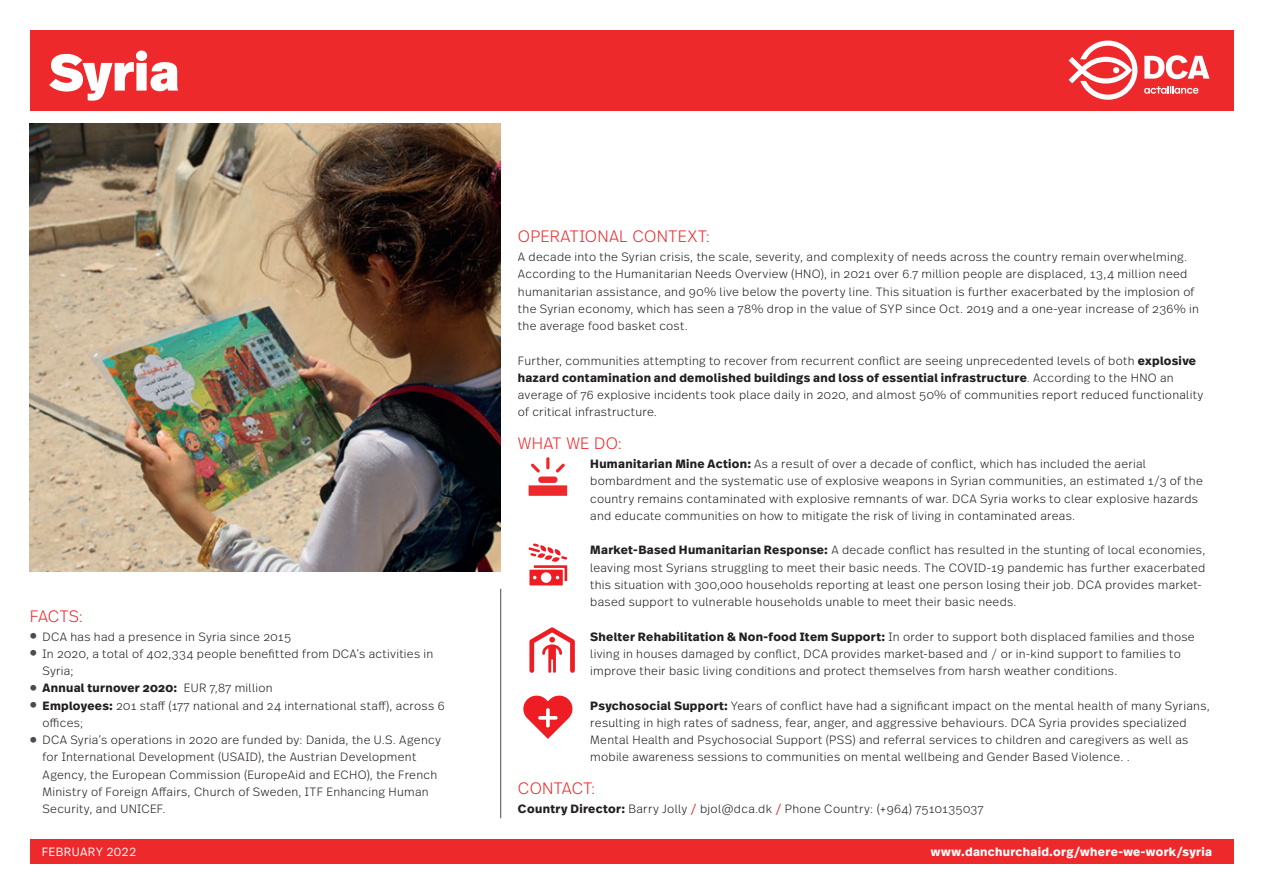
<style>
.page{position:relative;width:1263px;height:893px;background:#fff}
.page>*{position:absolute;margin:0;border:0;box-sizing:border-box;transform-origin:0 0}
.t1{font:900 51px "Real Text OT";letter-spacing:.005em;color:#fff}
.t2{font:300 16.5px "Real Text OT";letter-spacing:.01em;color:#ee292c}
.t3{font:300 12px/17.2px "Real Text OT";letter-spacing:.025em;color:#231f20}
.t4{font:700 12px "Real Text OT";letter-spacing:.025em;color:#fff}
.t5{font:700 12px "Real Text OT";letter-spacing:.025em;color:#231f20}
.t6{font:300 12px "Real Text OT";letter-spacing:.02em;color:#fff}
.s1{color:#464b54}
.s2{font-weight:300;color:#464b54}
.s3{font-weight:300}
.s4{font-weight:700}
.s5{font-weight:400;color:#ee292c}
</style>
<div class="page">
<div style="left:30px;top:30px;width:1203px;height:81px;background:#ee292c"></div>
<svg style="left:1144px;top:86px;width:54px;height:8px"></svg>
<svg style="left:1068px;top:41px;width:69px;height:59px"></svg>
<svg style="left:1144px;top:55px;width:65px;height:24px"></svg>
<hr style="left:500px;top:589px;width:1px;height:229px;background:#464b54">
<div style="left:30px;top:839px;width:1203px;height:24px;background:#ee292c"></div>
<img style="left:30px;top:123px;width:471px;height:449px">
<div style="left:538px;top:476px;width:19px;height:7px;background:#ee292c;border-radius:3px"></div>
<svg style="left:546px;top:457px;width:3px;height:12px"></svg>
<svg style="left:556px;top:463px;width:9px;height:9px"></svg>
<svg style="left:531px;top:463px;width:9px;height:9px"></svg>
<div style="left:529px;top:485px;width:38px;height:11px;background:#ee292c"></div>
<svg style="left:529px;top:543px;width:38px;height:42px"></svg>
<svg style="left:529px;top:627px;width:46px;height:46px"></svg>
<svg style="left:523px;top:696px;width:49px;height:43px"></svg>
<svg style="left:538px;top:716px;width:19px;height:4px"></svg>
<svg style="left:546px;top:708px;width:4px;height:19px"></svg>
<h1 class="t1" style="left:49px;top:38px;width:132px">Syria</h1>
<h2 class="t2" style="left:30px;top:606px;width:55px">FACTS:</h2>
<p class="t3" style="left:30px;top:628px;width:263px"><span class="s1">●</span> DCA has had a presence in Syria since 2015</p>
<p class="t3" style="left:43px;top:645px;width:392px;text-indent:-13px"><span class="s1">●</span> In 2020, a total of 402,334 people benefitted from DCA’s activities in<br>Syria;</p>
<p class="t5" style="left:30px;top:680px;width:244px"><span class="s2">●</span> Annual turnover 2020: <span class="s3">EUR 7,87 million</span></p>
<p class="t3" style="left:43px;top:697px;width:404px;text-indent:-13px"><span class="s1">●</span> <span class="s4">Employees:</span> 201 staff (177 national and 24 international staff), across 6 offices;</p>
<p class="t3" style="left:43px;top:731px;width:400px;text-indent:-13px"><span class="s1">●</span> DCA Syria’s operations in 2020 are funded by: Danida, the U.S. Agency for International Development (USAID), the Austrian Development Agency, the European Commission (EuropeAid and ECHO), the French Ministry of Foreign Affairs, Church of Sweden, ITF Enhancing Human Security, and UNICEF.</p>
<h2 class="t2" style="left:518px;top:226px;width:194px">OPERATIONAL CONTEXT:</h2>
<p class="t3" style="left:518px;top:248px;width:683px">A decade into the Syrian crisis, the scale, severity, and complexity of needs across the country remain overwhelming.<br>According to the Humanitarian Needs Overview (HNO), in 2021 over 6.7 million people are displaced, 13,4 million need humanitarian assistance, and 90% live below the poverty line. This situation is further exacerbated by the implosion of the Syrian economy, which has seen a 78% drop in the value of SYP since Oct. 2019 and a one-year increase of 236% in the average food basket cost.</p>
<p class="t3" style="left:518px;top:352px;width:687px">Further, communities attempting to recover from recurrent conflict are seeing unprecedented levels of both <span class="s4">explosive hazard contamination and demolished buildings and loss of essential infrastructure</span>. According to the HNO an average of 76 explosive incidents took place daily in 2020, and almost 50% of communities report reduced functionality of critical infrastructure.</p>
<h2 class="t2" style="left:518px;top:433px;width:106px">WHAT WE DO:</h2>
<p class="t3" style="left:590px;top:455px;width:614px"><span class="s4">Humanitarian Mine Action:</span> As a result of over a decade of conflict, which has included the aerial bombardment and the systematic use of explosive weapons in Syrian communities, an estimated 1/3 of the country remains contaminated with explosive remnants of war. DCA Syria works to clear explosive hazards and educate communities on how to mitigate the risk of living in contaminated areas.</p>
<p class="t3" style="left:590px;top:541px;width:617px"><span class="s4">Market-Based Humanitarian Response:</span> A decade conflict has resulted in the stunting of local economies, leaving most Syrians struggling to meet their basic needs. The COVID-19 pandemic has further exacerbated this situation with 300,000 households reporting at least one person losing their job. DCA provides market&shy;based support to vulnerable households unable to meet their basic needs.</p>
<p class="t3" style="left:590px;top:628px;width:606px"><span class="s4">Shelter Rehabilitation &amp; Non-food Item Support:</span> In order to support both displaced families and those living in houses damaged by conflict, DCA provides market-based and / or in-kind support to families to improve their basic living conditions and protect themselves from harsh weather conditions.</p>
<p class="t3" style="left:590px;top:697px;width:621px"><span class="s4">Psychosocial Support:</span> Years of conflict have had a significant impact on the mental health of many Syrians, resulting in high rates of sadness, fear, anger, and aggressive behaviours. DCA Syria provides specialized Mental Health and Psychosocial Support (PSS) and referral services to children and caregivers as well as mobile awareness sessions to communities on mental wellbeing and Gender Based Violence. .</p>
<h2 class="t2" style="left:518px;top:778px;width:79px">CONTACT:</h2>
<p class="t3" style="left:518px;top:800px;width:467px"><span class="s4">Country Director:</span> Barry Jolly <span class="s5">/</span> bjol@dca.dk <span class="s5">/</span> Phone Country: (+964) 7510135037</p>
<p class="t6" style="left:42px;top:844px;width:96px">FEBRUARY 2022</p>
<p class="t4" style="left:931px;top:844px;width:282px">www.danchurchaid.org/where-we-work/syria</p>
</div>
